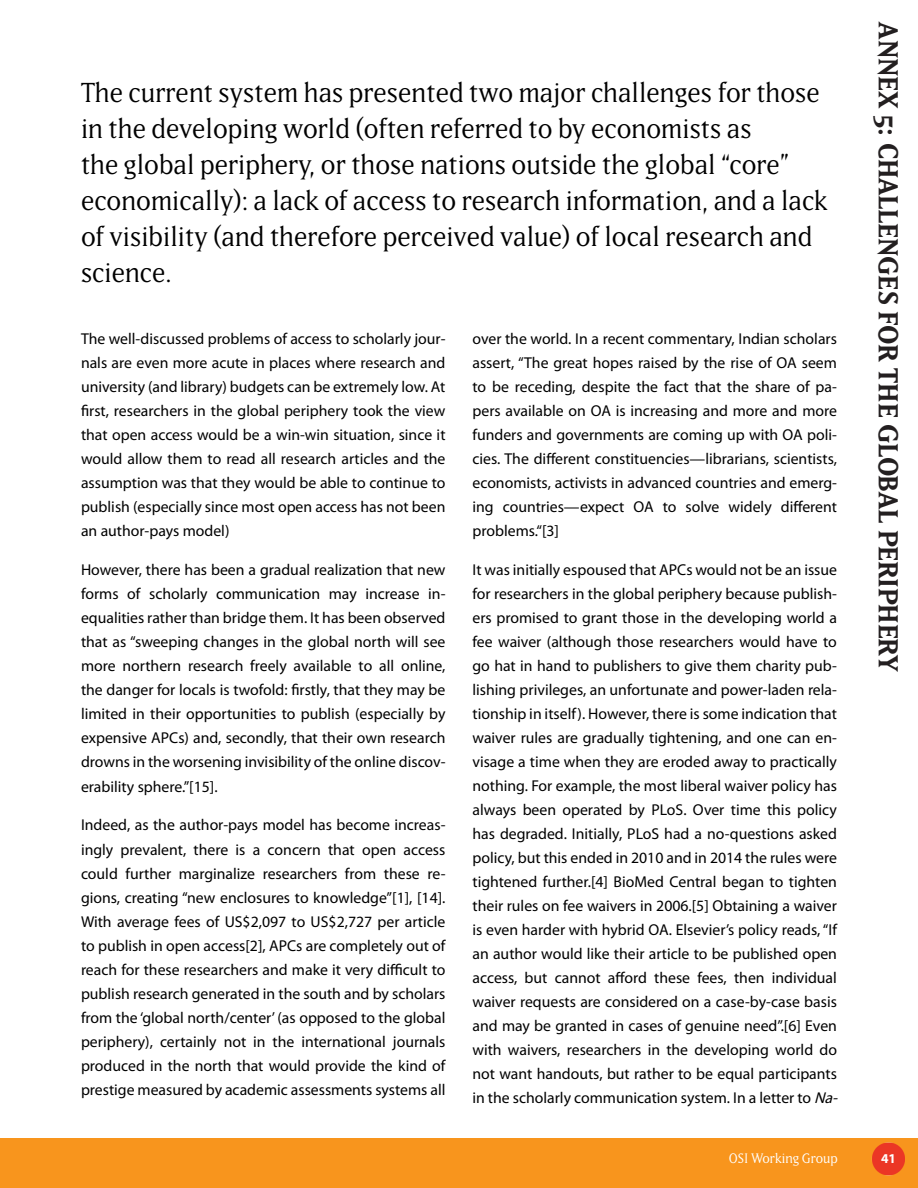
<style>
.page{position:relative;width:918px;height:1188px;background:#fff}
.page>*{position:absolute;margin:0;border:0;box-sizing:border-box;transform-origin:0 0}
.t1{font:27px/36px "Matrix II Book";color:#000}
.t2{font:27px "Matrix II Bold";color:#231f20}
.t3{font:15.75px/24px "Myriad Pro";color:#000;text-align:justify}
.t4{font:13.5px "Matrix II Book";color:#fff}
.t5{font:700 13.5px "Myriad Pro";color:#fff}
.s1{font-style:italic}
</style>
<div class="page">
<div style="left:0;top:1138px;width:918px;height:50px;background:#f8951d"></div>
<img style="left:872px;top:1142px;width:33px;height:34px">
<p class="t1" style="left:81px;top:75px;width:748px">The current system has presented two major challenges for those in the developing world (often referred to by economists as<br>the global periphery, or those nations outside the global “core” economically): a lack of access to research information, and a lack of visibility (and therefore perceived value) of local research and science.</p>
<p class="t3" style="left:81px;top:327px;width:366px">The well-discussed problems of access to scholarly jour&shy;nals are even more acute in places where research and university (and library) budgets can be extremely low. At first, researchers in the global periphery took the view that open access would be a win-win situation, since it would allow them to read all research articles and the assumption was that they would be able to continue to publish (especially since most open access has not been an author-pays model)</p>
<p class="t3" style="left:81px;top:558px;width:366px">However, there has been a gradual realization that new forms of scholarly communication may increase in&shy;equalities rather than bridge them. It has been observed that as “sweeping changes in the global north will see more northern research freely available to all online, the danger for locals is twofold: firstly, that they may be limited in their opportunities to publish (especially by expensive APCs) and, secondly, that their own research drowns in the worsening invisibility of the online discov&shy;erability sphere.”[15].</p>
<p class="t3" style="left:81px;top:813px;width:366px">I ndeed, as the author-pays model has become increas&shy;ingly prevalent, there is a concern that open access could further marginalize researchers from these re&shy;gions, creating “new enclosures to knowledge”[1], [14].<br>With average fees of US$2,097 to US$2,727 per article to publish in open access[2], APCs are completely out of reach for these researchers and make it very difficult to publish research generated in the south and by scholars from the ‘global north/center’ (as opposed to the global periphery), certainly not in the international journals produced in the north that would provide the kind of prestige measured by academic assessments systems all</p>
<p class="t3" style="left:472px;top:326px;width:366px">over the world. I n a recent commentary, I ndian scholars assert, “The great hopes raised by the rise of OA seem to be receding, despite the fact that the share of pa&shy;pers available on OA is increasing and more and more funders and governments are coming up with OA poli&shy;cies. The different constituencies—librarians, scientists, economists, activists in advanced countries and emerg&shy;ing countries—expect OA to solve widely different problems.“[3]</p>
<p class="t3" style="left:472px;top:557px;width:371px;text-align:left">It was initially espoused that APCs would not be an issue for researchers in the global periphery because publish&shy;ers promised to grant those in the developing world a fee waiver (although those researchers would have to go hat in hand to publishers to give them charity pub&shy;lishing privileges, an unfortunate and power-laden rela&shy;tionship in itself). However, there is some indication that waiver rules are gradually tightening, and one can en&shy;visage a time when they are eroded away to practically nothing. For example, the most liberal waiver policy has always been operated by PLoS. Over time this policy has degraded. I nitially, PLoS had a no-questions asked policy, but this ended in 2010 and in 2014 the rules were tightened further.[4] BioMed Central began to tighten their rules on fee waivers in 2006.[5] Obtaining a waiver is even harder with hybrid OA. Elsevier’s policy reads, “If an author would like their article to be published open access, but cannot afford these fees, then individual waiver requests are considered on a case-by-case basis and may be granted in cases of genuine need”.[6] Even with waivers, researchers in the developing world do not want handouts, but rather to be equal participants in the scholarly communication system. I n a letter to <span class="s1">Na-</span></p>
<h1 class="t2" style="left:905px;top:22px;width:651px;rotate:90deg">ANNEX 5: CHALLENGES FOR THE GLOBAL PERIPHERY</h1>
<p class="t4" style="left:729px;top:1151px;width:110px">OSI Working Group</p>
<p class="t5" style="left:881px;top:1150px;width:16px">41</p>
</div>
